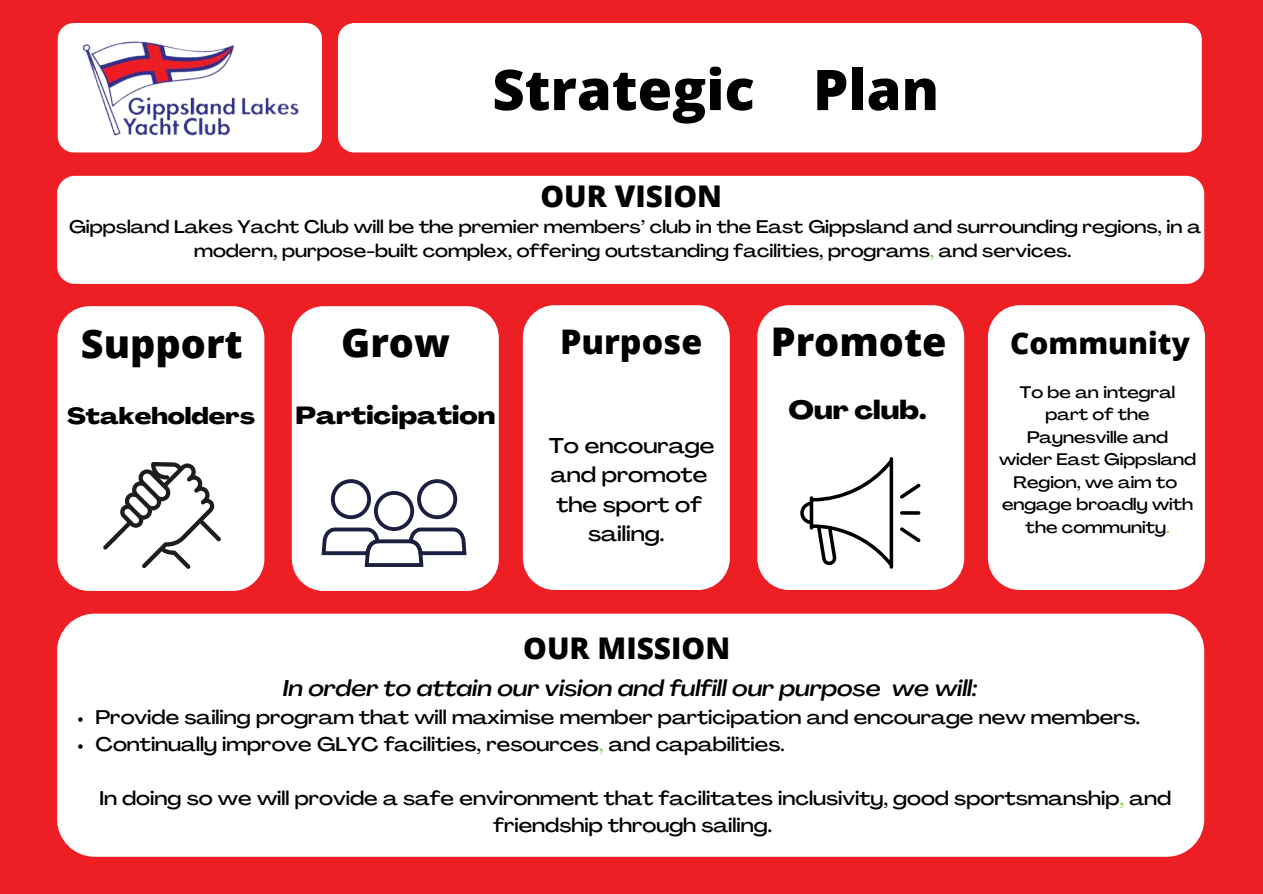
<style>
.page{position:relative;width:1263px;height:894px;background:#fff}
.page>*{position:absolute;margin:0;border:0;box-sizing:border-box;transform-origin:0 0}
.t1{font:800 56.1px "Open Sans";color:#000}
.t2{font:800 39.45px "Open Sans";color:#000}
.t3{font:800 33.9px "Open Sans";color:#000}
.t4{font:800 29.85px "Open Sans";color:#000}
.t5{font:800 expanded 25.8px "Agrandir";color:#000}
.t6{font:800 expanded 24.3px "Agrandir";color:#000}
.t7{font:800 expanded 22.95px "Agrandir";color:#000}
.t8{font:italic 500 expanded 22.5px "Agrandir";color:#000}
.t9{font:500 expanded 21.15px/29.2px "Agrandir";color:#000;text-align:center}
.t10{font:500 expanded 19.5px/27px "Agrandir";color:#000}
.t11{font:500 expanded 18px/24.8px "Agrandir";color:#000;text-align:center}
.t12{font:500 expanded 16.5px/22.5px "Agrandir";color:#000;text-align:center}
.s1{color:#7ed957}
</style>
<div class="page">
<div style="left:0;top:0;width:1263px;height:893px;background:#ee1e25"></div>
<div style="left:58px;top:23px;width:264px;height:129px;background:#fff;border-radius:16px"></div>
<img style="left:82px;top:41px;width:217px;height:95px">
<div style="left:57px;top:613px;width:1147px;height:243px;background:#fff;border-radius:38px"></div>
<div style="left:338px;top:23px;width:864px;height:129px;background:#fff;border-radius:16px"></div>
<svg style="left:78px;top:717px;width:5px;height:4px"></svg>
<svg style="left:78px;top:744px;width:5px;height:4px"></svg>
<div style="left:57px;top:306px;width:207px;height:284px;background:#fff;border-radius:32px"></div>
<svg style="left:103px;top:462px;width:118px;height:106px"></svg>
<div style="left:292px;top:306px;width:207px;height:284px;background:#fff;border-radius:32px"></div>
<div style="left:374px;top:491px;width:40px;height:40px;border:4px solid #1d1f41;border-radius:50%"></div>
<div style="left:417px;top:479px;width:40px;height:40px;border:4px solid #1d1f41;border-radius:50%"></div>
<div style="left:331px;top:479px;width:40px;height:40px;border:4px solid #1d1f41;border-radius:50%"></div>
<svg style="left:321px;top:529px;width:146px;height:37px"></svg>
<div style="left:757px;top:305px;width:207px;height:284px;background:#fff;border-radius:32px"></div>
<hr style="left:900px;top:511px;width:20px;height:3px;background:#000;border-radius:2px">
<svg style="left:800px;top:457px;width:93px;height:111px"></svg>
<svg style="left:900px;top:483px;width:21px;height:15px"></svg>
<svg style="left:900px;top:527px;width:21px;height:15px"></svg>
<div style="left:523px;top:305px;width:207px;height:284px;background:#fff;border-radius:32px"></div>
<div style="left:988px;top:305px;width:217px;height:284px;background:#fff;border-radius:32px"></div>
<div style="left:57px;top:176px;width:1147px;height:108px;background:#fff;border-radius:18px"></div>
<h1 class="t1" style="left:492px;top:50px;width:448px">Strategic Plan</h1>
<h3 class="t4" style="left:540px;top:175px;width:183px">OUR VISION</h3>
<p class="t11" style="left:69px;top:216px;width:1133px">Gippsland Lakes Yacht Club will be the premier members’ club in the East Gippsland and surrounding regions, in a modern, purpose-built complex, offering outstanding facilities, programs<span class="s1">,</span> and services.</p>
<h2 class="t2" style="left:81px;top:316px;width:163px">Support</h2>
<h2 class="t2" style="left:341px;top:315px;width:110px">Grow</h2>
<h2 class="t2" style="left:771px;top:314px;width:177px">Promote</h2>
<p class="t7" style="left:67px;top:406px;width:189px">Stakeholders</p>
<p class="t6" style="left:296px;top:405px;width:201px">Participation</p>
<h3 class="t5" style="left:789px;top:399px;width:139px">Our club.</h3>
<p class="t9" style="left:549px;top:433px;width:167px">To encourage and promote the sport of sailing.</p>
<h3 class="t3" style="left:560px;top:318px;width:144px">Purpose</h3>
<h3 class="t4" style="left:1010px;top:322px;width:181px">Community</h3>
<p class="t12" style="left:999px;top:382px;width:198px">To be an integral part of the<br>Paynesville and wider East Gippsland<br>Region, we aim to engage broadly with the community<span class="s1">.</span></p>
<h3 class="t4" style="left:523px;top:627px;width:208px">OUR MISSION</h3>
<p class="t8" style="left:283px;top:678px;width:696px">In order to attain our vision and fulfill our purpose we will:</p>
<p class="t10" style="left:96px;top:705px;width:1046px">Provide sailing program that will maximise member participation and encourage new members.<br>Continually improve GLYC facilities, resources<span class="s1">,</span> and capabilities.</p>
<p class="t10" style="left:99px;top:786px;width:1073px;text-align:center">In doing so we will provide a safe environment that facilitates inclusivity, good sportsmanship<span class="s1">,</span> and friendship through sailing.</p>
</div>
